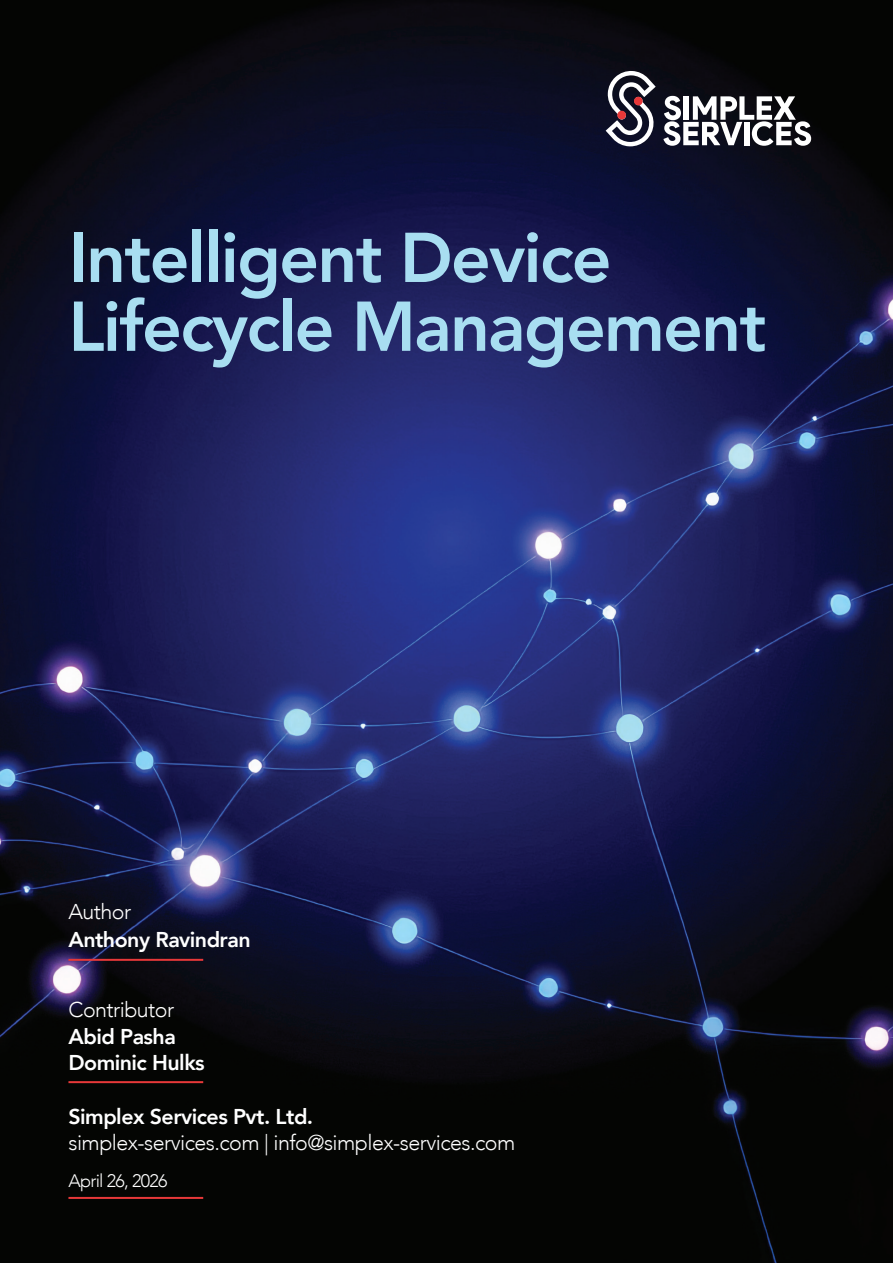
<style>
.page{position:relative;width:893px;height:1263px;background:#fff}
.page>*{position:absolute;margin:0;border:0;box-sizing:border-box;transform-origin:0 0}
.t1{font:800 69.6px/68.8px "Avenir";letter-spacing:-.025em;color:#a8def1}
.t2{font:300 21.45px "Avenir";letter-spacing:-.025em;color:#fff}
.t3{font:800 21.45px/25.7px "Avenir";letter-spacing:-.025em;color:#fff}
.t4{font:300 18px "Avenir";letter-spacing:-.04em;color:#fff}
</style>
<div class="page">
<img style="left:0;top:0;width:893px;height:1263px">
<hr style="left:68px;top:1197px;width:135px;height:2px;background:#e73839">
<hr style="left:68px;top:959px;width:135px;height:2px;background:#e73839">
<hr style="left:68px;top:1081px;width:135px;height:2px;background:#e73839">
<svg style="left:606px;top:71px;width:50px;height:75px"></svg>
<svg style="left:663px;top:96px;width:148px;height:50px"></svg>
<h1 class="t1" style="left:68px;top:223px;width:699px">Intelligent Device<br>Lifecycle Management</h1>
<p class="t2" style="left:68px;top:899px;width:64px">Author</p>
<p class="t3" style="left:68px;top:927px;width:184px">Anthony Ravindran</p>
<p class="t2" style="left:68px;top:996px;width:107px">Contributor</p>
<p class="t3" style="left:68px;top:1024px;width:138px">Abid Pasha<br>Dominic Hulks</p>
<p class="t3" style="left:68px;top:1104px;width:246px">Simplex Services Pvt. Ltd.</p>
<p class="t2" style="left:68px;top:1130px;width:448px">simplex-services.com | info@simplex-services.com</p>
<p class="t4" style="left:68px;top:1170px;width:101px">April 26, 2026</p>
</div>
